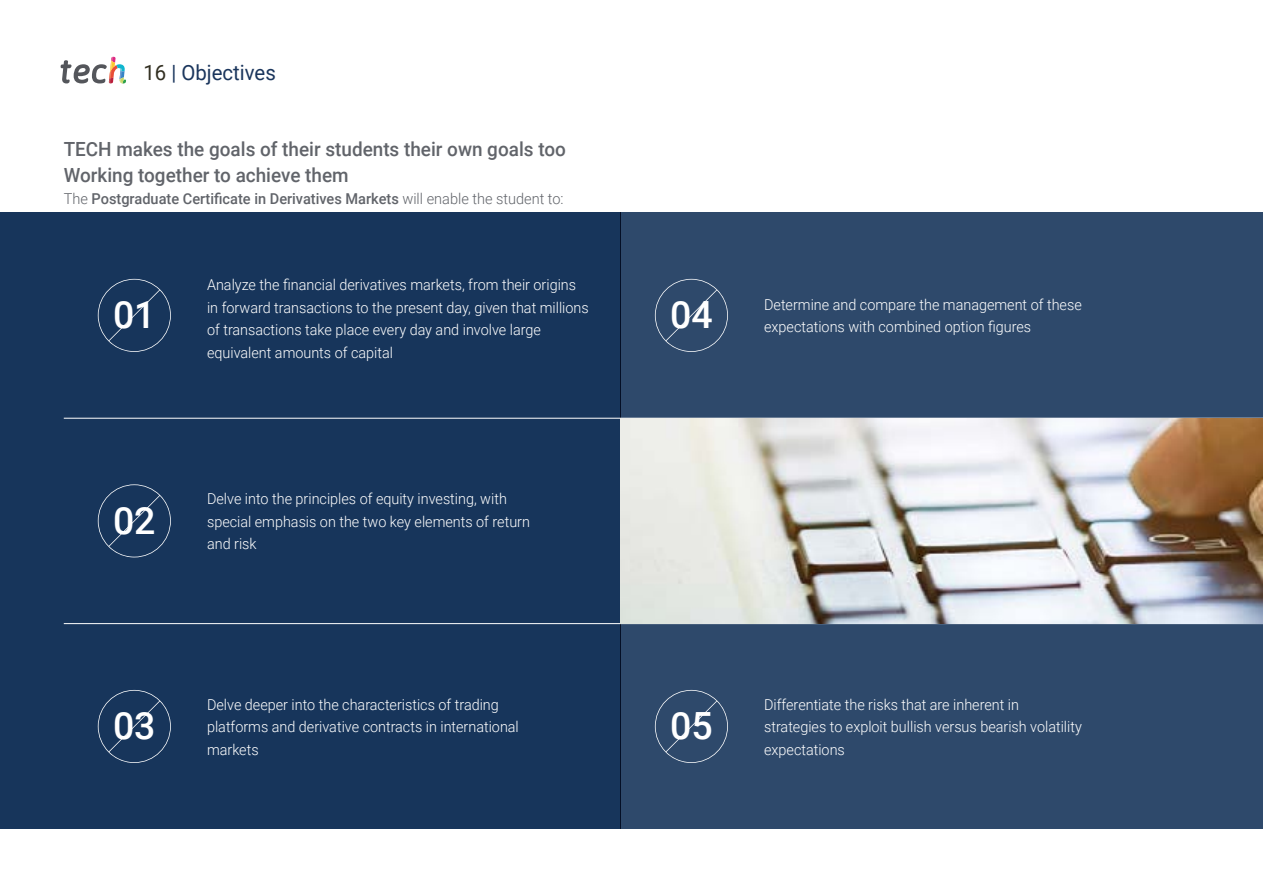
<style>
.page{position:relative;width:1263px;height:893px;background:#fff}
.page>*{position:absolute;margin:0;border:0;box-sizing:border-box;transform-origin:0 0}
.t1{font:500 37.5px "Roboto";color:#fff}
.t2{font:21px "Roboto";color:#1a355c}
.t3{font:500 19.5px/25.5px "Roboto";color:#61646a}
.t4{font:300 15px/22.5px "Roboto";color:#fff;scale:.96 1}
.t5{font:500 15px "Roboto";color:#61646a}
.s1{color:#312e20}
.s2{font-weight:300}
</style>
<div class="page">
<svg style="left:61px;top:57px;width:65px;height:27px"></svg>
<div style="left:0;top:213px;width:621px;height:616px;background:#17355b"></div>
<div style="left:621px;top:213px;width:642px;height:616px;background:#2e496b"></div>
<svg style="left:98px;top:279px;width:73px;height:73px"></svg>
<svg style="left:98px;top:484px;width:73px;height:73px"></svg>
<svg style="left:98px;top:690px;width:73px;height:73px"></svg>
<svg style="left:655px;top:279px;width:73px;height:73px"></svg>
<hr style="left:64px;top:418px;width:1199px;height:1px;background:#fff">
<hr style="left:64px;top:623px;width:1199px;height:1px;background:#fff">
<img style="left:621px;top:418px;width:642px;height:206px">
<svg style="left:655px;top:690px;width:73px;height:73px"></svg>
<h2 class="t2" style="left:144px;top:57px;width:134px"><span class="s1">16</span> | Objectives</h2>
<h3 class="t3" style="left:64px;top:136px;width:504px">TECH makes the goals of their students their own goals too<br>Working together to achieve them</h3>
<p class="t5" style="left:64px;top:188px;width:501px"><span class="s2">The</span> Postgraduate Certificate in Derivatives Markets <span class="s2">will enable the student to:</span></p>
<h1 class="t1" style="left:113px;top:288px;width:44px">01</h1>
<h1 class="t1" style="left:113px;top:494px;width:44px">02</h1>
<p class="t4" style="left:207px;top:273px;width:399px">Analyze the financial derivatives markets, from their origins in forward transactions to the present day, given that millions of transactions take place every day and involve large equivalent amounts of capital</p>
<p class="t4" style="left:207px;top:487px;width:338px">Delve into the principles of equity investing, with special emphasis on the two key elements of return and risk</p>
<h1 class="t1" style="left:113px;top:699px;width:44px">03</h1>
<p class="t4" style="left:207px;top:692px;width:326px">Delve deeper into the characteristics of trading platforms and derivative contracts in international markets</p>
<h1 class="t1" style="left:670px;top:288px;width:44px">04</h1>
<p class="t4" style="left:764px;top:293px;width:332px">Determine and compare the management of these expectations with combined option figures</p>
<h1 class="t1" style="left:670px;top:699px;width:44px">05</h1>
<p class="t4" style="left:764px;top:692px;width:332px">Differentiate the risks that are inherent in strategies to exploit bullish versus bearish volatility expectations</p>
</div>
